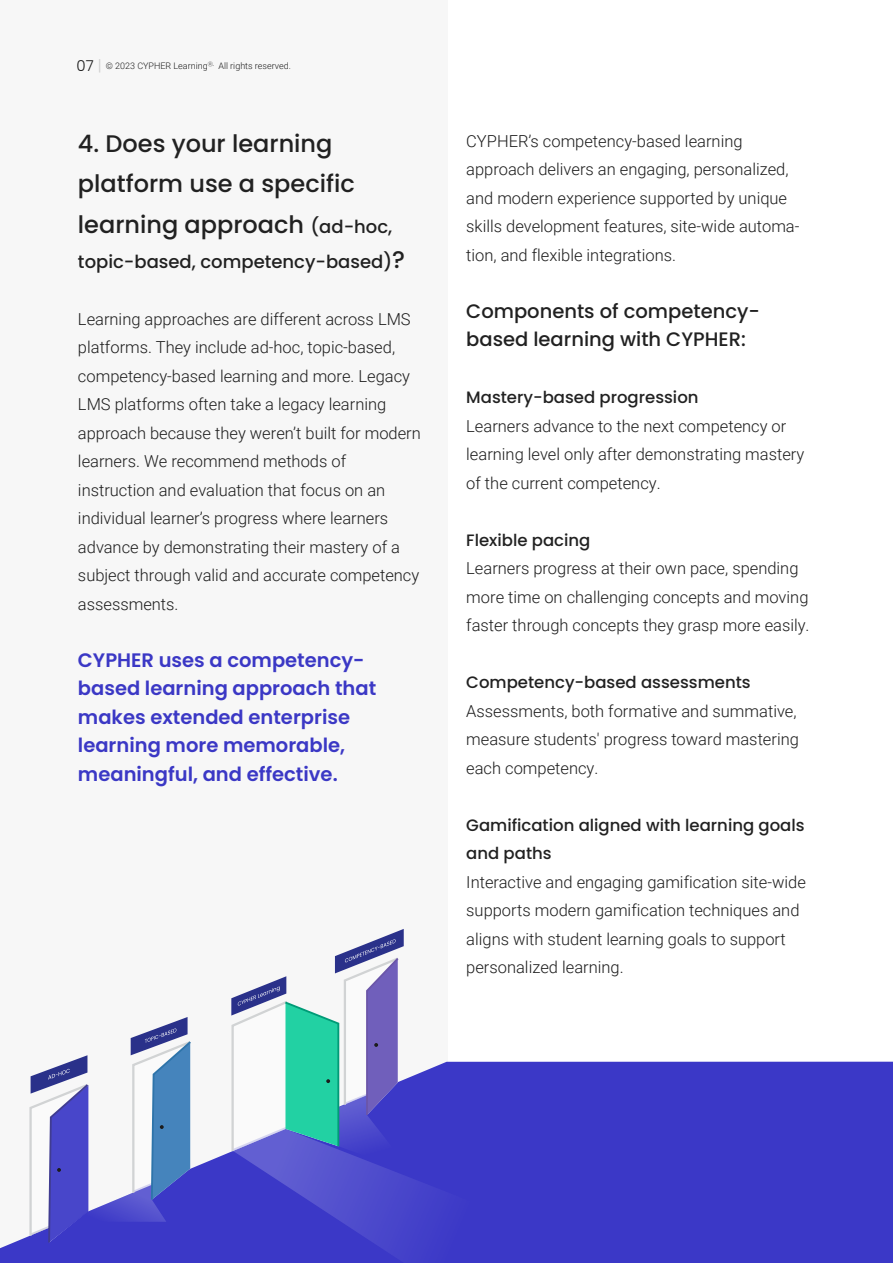
<style>
.page{position:relative;width:893px;height:1263px;background:#fff}
.page>*{position:absolute;margin:0;border:0;box-sizing:border-box;transform-origin:0 0}
.t1{font:500 24px/40.5px "Poppins";color:#212121}
.t2{font:600 19.5px/28.5px "Poppins";color:#3b38c5}
.t3{font:500 19.5px/28.5px "Poppins";color:#212121}
.t4{font:500 18px "Poppins";color:#212121}
.t5{font:300 16.5px/28.5px "Roboto";color:#1c1c1c}
.t6{font:500 16.5px/28.5px "Poppins";color:#212121}
.t7{font:300 9px "Roboto";color:#1c1c1c}
.s1{font-family:"Poppins";font-size:15px}
.s2{font-family:"Poppins";font-size:15px;color:rgb(28 28 28/.2)}
.s3{font-size:18px}
.s4{font-size:24px}
</style>
<div class="page">
<div style="left:0;top:0;width:447px;height:1263px;background:#f7f7f7"></div>
<svg style="left:0;top:1062px;width:893px;height:201px;background:#4d4bcb"></svg>
<svg style="left:28px;top:1017px;width:165px;height:227px"></svg>
<svg style="left:230px;top:929px;width:313px;height:334px"></svg>
<p class="t7" style="left:76px;top:60px;width:216px"><span class="s1">07</span> <span class="s2">|</span> © 2023 CYPHER Learning<sup>Ⓡ.</sup> All rights reserved.</p>
<h1 class="t1" style="left:78px;top:123px;width:316px">4. Does your learning platform use a specific learning approach <span class="s3">(ad-hoc,</span></h1>
<p class="t4" style="left:78px;top:251px;width:329px">topic-based, competency-based)<span class="s4">?</span></p>
<p class="t5" style="left:78px;top:304px;width:344px">Learning approaches are different across LMS platforms. They include ad-hoc, topic-based, competency-based learning and more. Legacy LMS platforms often take a legacy learning approach because they weren’t built for modern learners. We recommend methods of instruction and evaluation that focus on an individual learner’s progress where learners advance by demonstrating their mastery of a subject through valid and accurate competency assessments.</p>
<p class="t2" style="left:78px;top:646px;width:300px">CYPHER uses a competency&shy;based learning approach that makes extended enterprise learning more memorable, meaningful, and effective.</p>
<p class="t5" style="left:466px;top:126px;width:335px">CYPHER’s competency-based learning approach delivers an engaging, personalized, and modern experience supported by unique skills development features, site-wide automa&shy;tion, and flexible integrations.</p>
<p class="t3" style="left:466px;top:297px;width:295px">Components of competency&shy;based learning with CYPHER:</p>
<p class="t6" style="left:466px;top:383px;width:234px">Mastery-based progression</p>
<p class="t5" style="left:466px;top:411px;width:340px">Learners advance to the next competency or learning level only after demonstrating mastery of the current competency.</p>
<p class="t6" style="left:466px;top:526px;width:126px">Flexible pacing</p>
<p class="t5" style="left:466px;top:553px;width:345px">Learners progress at their own pace, spending more time on challenging concepts and moving faster through concepts they grasp more easily.</p>
<p class="t6" style="left:466px;top:668px;width:286px">Competency-based assessments</p>
<p class="t5" style="left:466px;top:696px;width:334px">Assessments, both formative and summative, measure students' progress toward mastering each competency.</p>
<p class="t6" style="left:466px;top:811px;width:340px">Gamification aligned with learning goals and paths</p>
<p class="t5" style="left:466px;top:867px;width:341px">Interactive and engaging gamification site-wide supports modern gamification techniques and aligns with student learning goals to support personalized learning.</p>
</div>
